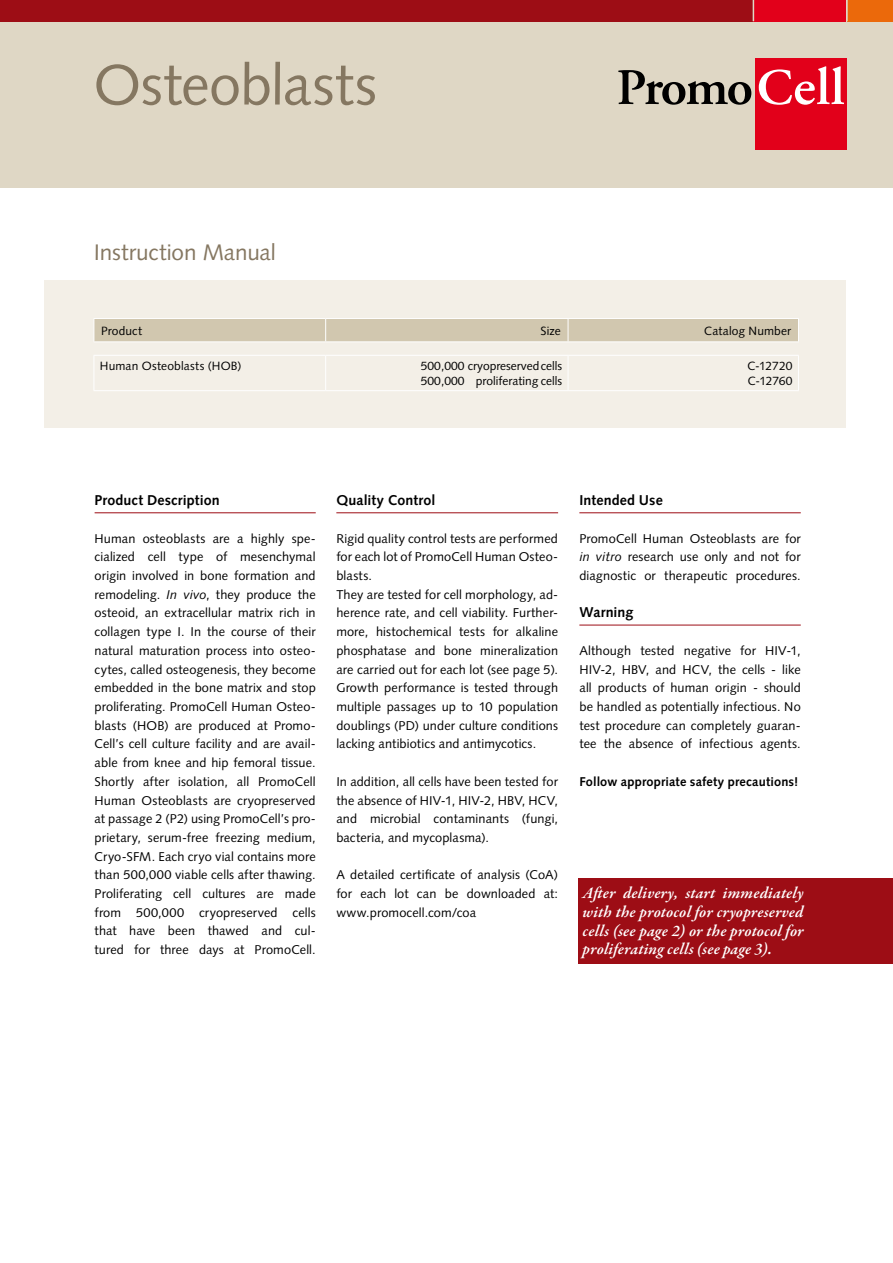
<style>
.page{position:relative;width:893px;height:1263px;background:#fff}
.page>*{position:absolute;margin:0;border:0;box-sizing:border-box;transform-origin:0 0}
.t1{font:57px "Syntax LT Std";letter-spacing:-.01em;color:#857761}
.t2{font:22.5px "Syntax LT Std";letter-spacing:-.005em;color:#857761}
.t3{font:italic 600 16.5px/18.8px "Garamond Premr Pro";letter-spacing:.01em;color:#fff;text-align:justify}
.t4{font:700 14.25px "Syntax LT Std";letter-spacing:.01em;color:#000}
.t5{font:12.75px/18.8px "Syntax LT Std";letter-spacing:.01em;color:#000;text-align:justify}
.t6{font:700 12.75px "Syntax LT Std";letter-spacing:.015em;color:#000}
.t7{font:12px/14.4px "Syntax LT Std";color:#000}
.s1{font-style:italic}
</style>
<div class="page">
<div style="left:0;top:0;width:893px;height:187px;background:#dfd7c5"></div>
<div style="left:44px;top:281px;width:802px;height:147px;background:#f3efe7"></div>
<div style="left:0;top:0;width:764px;height:21px;background:#9d0d15"></div>
<svg style="left:618px;top:70px;width:133px;height:35px"></svg>
<div style="left:755px;top:58px;width:92px;height:92px;background:#e2001a"></div>
<svg style="left:759px;top:66px;width:85px;height:39px"></svg>
<div style="left:753px;top:0;width:93px;height:21px;background:#e2001a"></div>
<svg style="left:753px;top:0;width:1px;height:21px"></svg>
<div style="left:848px;top:0;width:45px;height:21px;background:#eb690b"></div>
<hr style="left:95px;top:512px;width:221px;height:1px;background:#9d0d15">
<hr style="left:336px;top:512px;width:222px;height:1px;background:#9d0d15">
<hr style="left:579px;top:512px;width:222px;height:1px;background:#9d0d15">
<hr style="left:579px;top:625px;width:222px;height:1px;background:#9d0d15">
<div style="left:94px;top:318px;width:705px;height:23px;background:#d1c7af"></div>
<hr style="left:568px;top:341px;width:231px;height:1px;background:#fff">
<hr style="left:94px;top:355px;width:232px;height:1px;background:#fff">
<hr style="left:94px;top:356px;width:1px;height:34px;background:#fff">
<hr style="left:326px;top:355px;width:242px;height:1px;background:#fff">
<hr style="left:325px;top:356px;width:1px;height:34px;background:#fff">
<hr style="left:568px;top:355px;width:231px;height:1px;background:#fff">
<hr style="left:568px;top:356px;width:1px;height:34px;background:#fff">
<hr style="left:798px;top:356px;width:1px;height:34px;background:#fff">
<hr style="left:94px;top:390px;width:232px;height:1px;background:#fff">
<hr style="left:326px;top:390px;width:242px;height:1px;background:#fff">
<hr style="left:568px;top:390px;width:231px;height:1px;background:#fff">
<div style="left:578px;top:878px;width:315px;height:86px;background:#9d0d15"></div>
<h1 class="t1" style="left:94px;top:51px;width:285px">Osteoblasts</h1>
<h2 class="t2" style="left:94px;top:239px;width:184px">Instruction Manual</h2>
<p class="t7" style="left:101px;top:323px;width:42px">Product</p>
<p class="t7" style="left:541px;top:323px;width:22px">Size</p>
<p class="t7" style="left:704px;top:323px;width:88px">Catalog Number</p>
<p class="t7" style="left:100px;top:359px;width:143px">Human Osteoblasts (HOB)</p>
<p class="t7" style="left:421px;top:359px;width:143px">500,000 cryopreserved cells<br>500,000 proliferating cells</p>
<p class="t7" style="left:748px;top:359px;width:46px">C-12720<br>C-12760</p>
<p class="t4" style="left:95px;top:492px;width:127px">Product Description</p>
<p class="t5" style="left:95px;top:529px;width:223px">Human osteoblasts are a highly spe&shy;cialized cell type of mesenchymal origin involved in bone formation and remodeling. <span class="s1">In vivo</span>, they produce the osteoid, an extracellular matrix rich in collagen type I. In the course of their natural maturation process into osteo&shy;cytes, called osteogenesis, they become embedded in the bone matrix and stop proliferating. PromoCell Human Osteo&shy;blasts (HOB) are produced at Promo-Cell’s cell culture facility and are avail&shy;able from knee and hip femoral tissue.<br>Shortly after isolation, all PromoCell Human Osteoblasts are cryopreserved at passage 2 (P2) using PromoCell’s pro&shy;prietary, serum-free freezing medium, Cryo-SFM. Each cryo vial contains more than 500,000 viable cells after thawing.<br>Proliferating cell cultures are made from 500,000 cryopreserved cells that have been thawed and cul&shy;tured for three days at PromoCell.</p>
<p class="t4" style="left:336px;top:492px;width:100px">Quality Control</p>
<p class="t5" style="left:336px;top:529px;width:223px;text-align:left">Rigid quality control tests are performed for each lot of PromoCell Human Osteo&shy;blasts.<br>They are tested for cell morphology, ad&shy;herence rate, and cell viability. Further&shy;more, histochemical tests for alkaline phosphatase and bone mineralization are carried out for each lot (see page 5).<br>Growth performance is tested through multiple passages up to 10 population doublings (PD) under culture conditions lacking antibiotics and antimycotics.</p>
<p class="t5" style="left:336px;top:772px;width:223px">In addition, all cells have been tested for the absence of HIV-1, HIV-2, HBV, HCV, and microbial contaminants (fungi, bacteria, and mycoplasma).</p>
<p class="t5" style="left:336px;top:866px;width:223px">A detailed certificate of analysis (CoA) for each lot can be downloaded at: www.promocell.com/coa</p>
<p class="t4" style="left:579px;top:492px;width:85px">Intended Use</p>
<p class="t5" style="left:579px;top:529px;width:223px">PromoCell Human Osteoblasts are for <span class="s1">in vitro</span> research use only and not for diagnostic or therapeutic procedures.</p>
<p class="t4" style="left:579px;top:604px;width:56px">Warning</p>
<p class="t5" style="left:579px;top:641px;width:223px">Although tested negative for HIV-1, HIV-2, HBV, and HCV, the cells - like all products of human origin - should be handled as potentially infectious. No test procedure can completely guaran&shy;tee the absence of infectious agents.</p>
<p class="t6" style="left:579px;top:774px;width:221px">Follow appropriate safety precautions!</p>
<p class="t3" style="left:583px;top:884px;width:223px">After delivery, start immediately with the protocol for cryopreserved cells (see page 2) or the protocol for proliferating cells (see page 3).</p>
</div>
